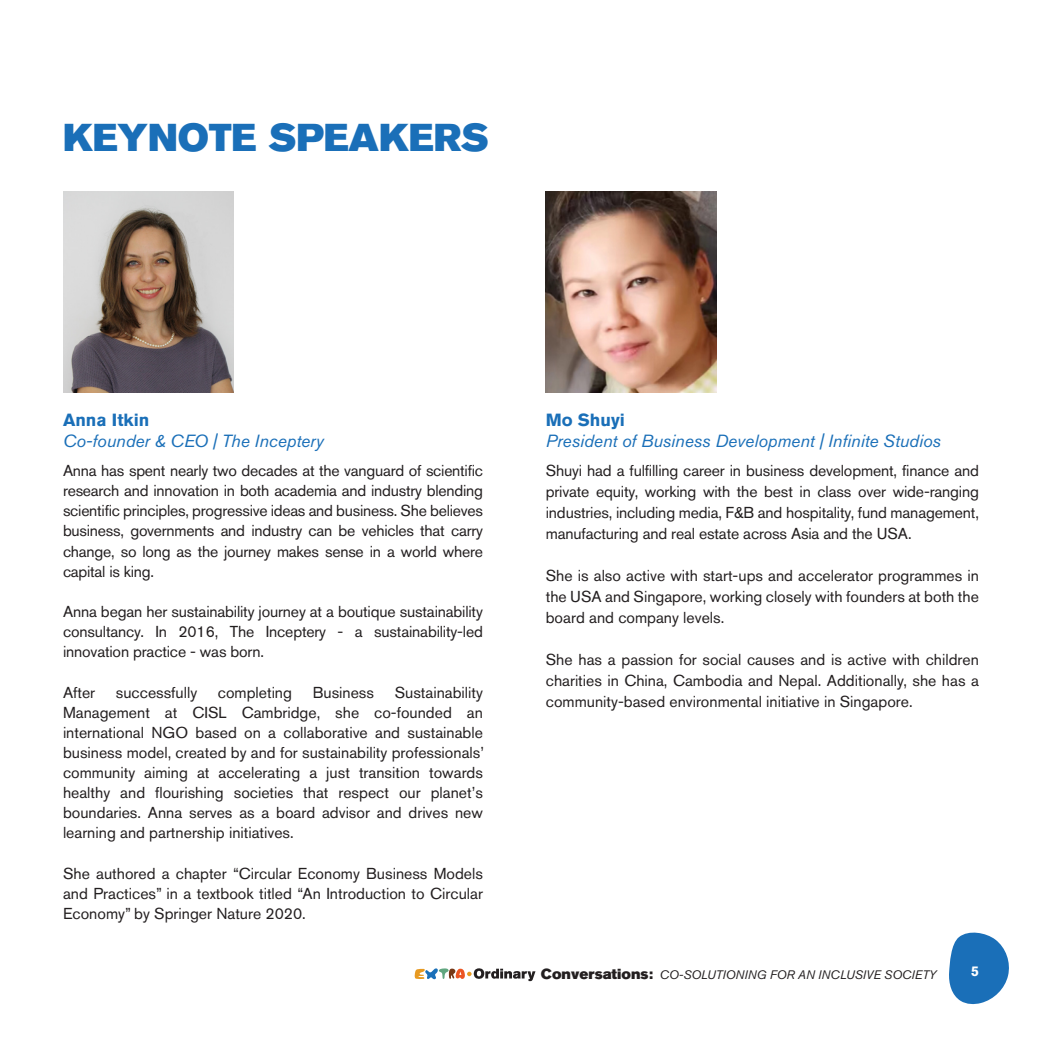
<style>
.page{position:relative;width:1042px;height:1042px;background:#fff}
.page>*{position:absolute;margin:0;border:0;box-sizing:border-box;transform-origin:0 0}
.t1{font:38.5px "Akzidenz Grotesk BQ Super";color:#1a6fb8}
.t2{font:italic 17.5px "Akzidenz Grotesk BQ";color:#1a6fb8}
.t3{font:700 17.5px "Akzidenz Grotesk BQ";color:#1a6fb8}
.t4{font:15.75px/20.1px "Akzidenz Grotesk BQ";color:#231f20;text-align:justify}
.t5{font:700 14px "Akzidenz Grotesk BQ";color:#fff}
.t6{font:italic 12.25px "Akzidenz Grotesk BQ";color:#231f20}
.s1{font-family:"Akzidenz Grotesk BQ Super";font-style:normal;font-size:14.53px}
</style>
<div class="page">
<svg style="left:949px;top:932px;width:60px;height:72px"></svg>
<svg style="left:414px;top:968px;width:121px;height:13px"></svg>
<img style="left:63px;top:192px;width:171px;height:201px">
<img style="left:546px;top:192px;width:170px;height:201px">
<p class="t1" style="left:63px;top:115px;width:427px">KEYNOTE SPEAKERS</p>
<p class="t3" style="left:63px;top:409px;width:88px">Anna Itkin</p>
<p class="t2" style="left:63px;top:430px;width:262px">Co-founder &amp; CEO | The Inceptery</p>
<p class="t4" style="left:63px;top:460px;width:421px">Anna has spent nearly two decades at the vanguard of scientific research and innovation in both academia and industry blending scientific principles, progressive ideas and business. She believes business, governments and industry can be vehicles that carry change, so long as the journey makes sense in a world where capital is king.</p>
<p class="t4" style="left:63px;top:601px;width:421px">Anna began her sustainability journey at a boutique sustainability consultancy. In 2016, The Inceptery - a sustainability-led innovation practice - was born.</p>
<p class="t4" style="left:63px;top:682px;width:34px">After</p>
<p class="t4" style="left:116px;top:682px;width:83px">successfully</p>
<p class="t4" style="left:218px;top:682px;width:76px">completing</p>
<p class="t4" style="left:313px;top:682px;width:63px">Business</p>
<p class="t4" style="left:63px;top:682px;width:422px;text-indent:332px">Sustainability Management at CISL Cambridge, she co-founded an international NGO based on a collaborative and sustainable business model, created by and for sustainability professionals’ community aiming at accelerating a just transition towards healthy and flourishing societies that respect our planet’s boundaries. Anna serves as a board advisor and drives new learning and partnership initiatives.</p>
<p class="t4" style="left:63px;top:863px;width:421px">She authored a chapter “Circular Economy Business Models and Practices” in a textbook titled “An Introduction to Circular Economy” by Springer Nature 2020.</p>
<p class="t3" style="left:546px;top:409px;width:81px">Mo Shuyi</p>
<p class="t2" style="left:546px;top:430px;width:397px">President of Business Development | Infinite Studios</p>
<p class="t4" style="left:546px;top:460px;width:435px;line-height:21px">Shuyi had a fulfilling career in business development, finance and private equity, working with the best in class over wide-ranging industries, including media, F&amp;B and hospitality, fund management, manufacturing and real estate across Asia and the USA.</p>
<p class="t4" style="left:546px;top:565px;width:435px;line-height:21px">She is also active with start-ups and accelerator programmes in the USA and Singapore, working closely with founders at both the board and company levels.</p>
<p class="t4" style="left:546px;top:649px;width:435px;line-height:21px">She has a passion for social causes and is active with children charities in China, Cambodia and Nepal. Additionally, she has a community-based environmental initiative in Singapore.</p>
<p class="t6" style="left:541px;top:967px;width:397px"><span class="s1">Conversations:</span> CO-SOLUTIONING FOR AN INCLUSIVE SOCIETY</p>
<p class="t5" style="left:971px;top:963px;width:9px">5</p>
</div>
